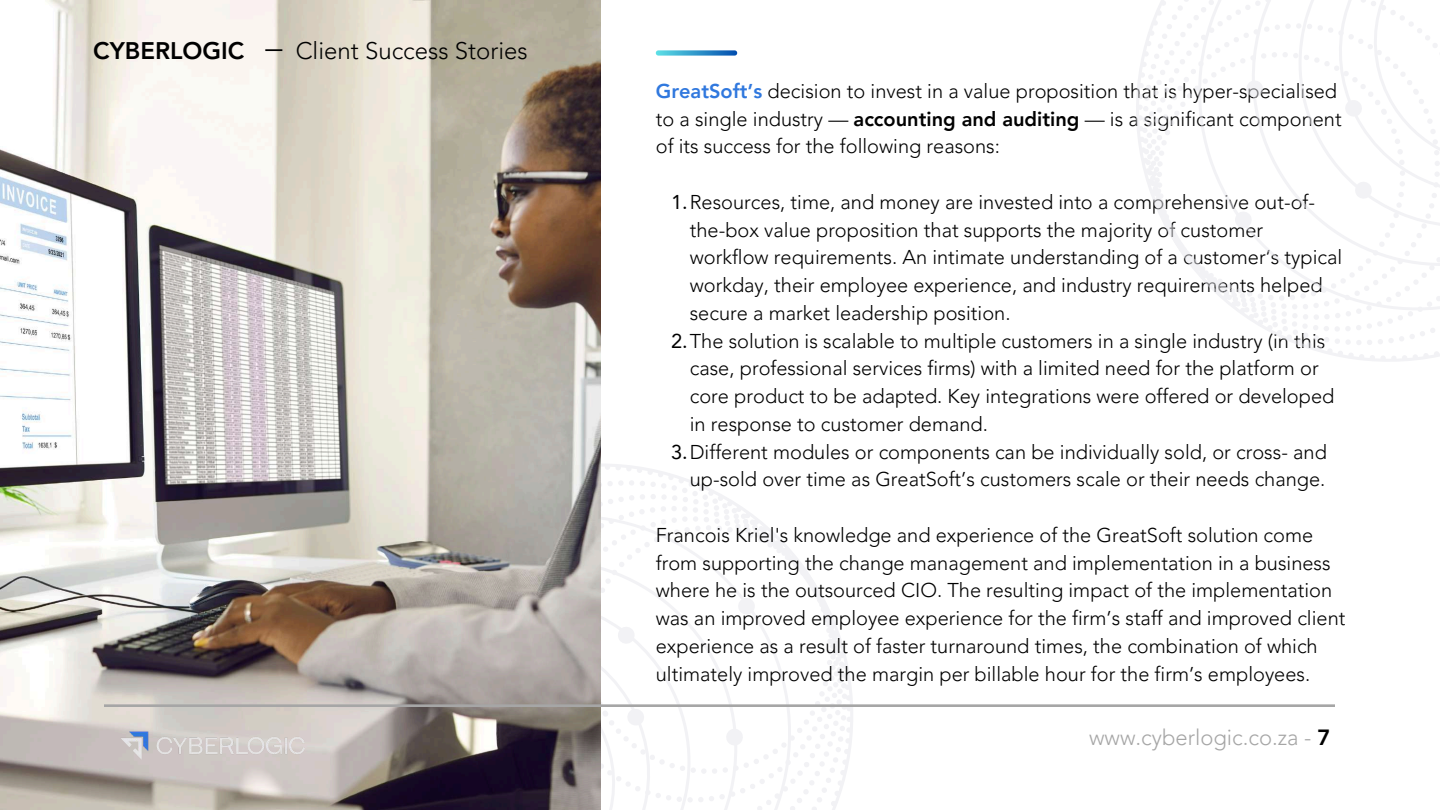
<style>
.page{position:relative;width:1440px;height:810px;background:#fff}
.page>*{position:absolute;margin:0;border:0;box-sizing:border-box;transform-origin:0 0}
.t1{font:300 24px "Avenir LT Pro";color:#000}
.t2{font:800 24px "Avenir LT Pro";color:#000}
.t3{font:24px "Avenir LT Pro";color:#000}
.t4{font:300 22px "Avenir LT Pro";color:#a6a6a6}
.t5{font:300 20px/27.8px "Avenir LT Pro";color:#000}
.s1{font-weight:800;color:#3078de}
.s2{font-weight:800}
.s3{font-weight:400}
.s4{font-weight:800;color:#000}
</style>
<div class="page">
<svg style="left:254px;top:369px;width:599px;height:441px"></svg>
<img style="left:0;top:0;width:600px;height:809px">
<img style="left:117px;top:727px;width:191px;height:36px">
<svg style="left:105px;top:702px;width:1230px;height:5px"></svg>
<svg style="left:656px;top:50px;width:81px;height:6px"></svg>
<svg style="left:1136px;top:0;width:304px;height:362px"></svg>
<p class="t2" style="left:93px;top:40px;width:153px">CYBERLOGIC</p>
<p class="t1" style="left:296px;top:40px;width:234px">Client Success Stories</p>
<p class="t3" style="left:284px;top:47px;width:8px;rotate:90deg">I</p>
<p class="t5" style="left:656px;top:79px;width:687px"><span class="s1">GreatSoft’s</span> decision to invest in a value proposition that is hyper-specialised to a single industry — <span class="s2">accounting and auditing</span> — is a significant component of its success for the following reasons:</p>
<p class="t5" style="left:671px;top:190px;width:646px"><span class="s3">1.</span>Resources, time, and money are invested into a comprehensive out-of-</p>
<p class="t5" style="left:690px;top:217px;width:575px">the-box value proposition that supports the majority of customer</p>
<p class="t5" style="left:690px;top:245px;width:654px">workflow requirements. An intimate understanding of a customer’s typical</p>
<p class="t5" style="left:690px;top:273px;width:634px">workday, their employee experience, and industry requirements helped</p>
<p class="t5" style="left:690px;top:301px;width:322px">secure a market leadership position.</p>
<p class="t5" style="left:671px;top:328px;width:656px"><span class="s3">2.</span>The solution is scalable to multiple customers in a single industry (in this</p>
<p class="t5" style="left:690px;top:356px;width:630px">case, professional services firms) with a limited need for the platform or</p>
<p class="t5" style="left:690px;top:384px;width:646px">core product to be adapted. Key integrations were offered or developed</p>
<p class="t5" style="left:690px;top:412px;width:300px">in response to customer demand.</p>
<p class="t5" style="left:671px;top:439px;width:657px"><span class="s3">3.</span>Different modules or components can be individually sold, or cross- and</p>
<p class="t5" style="left:690px;top:467px;width:637px">up-sold over time as GreatSoft’s customers scale or their needs change.</p>
<p class="t5" style="left:656px;top:523px;width:691px">Francois Kriel's knowledge and experience of the GreatSoft solution come from supporting the change management and implementation in a business where he is the outsourced CIO. The resulting impact of the implementation was an improved employee experience for the firm’s staff and improved client experience as a result of faster turnaround times, the combination of which ultimately improved the margin per billable hour for the firm’s employees.</p>
<p class="t4" style="left:1089px;top:729px;width:243px">www.cyberlogic.co.za - <span class="s4">7</span></p>
</div>
